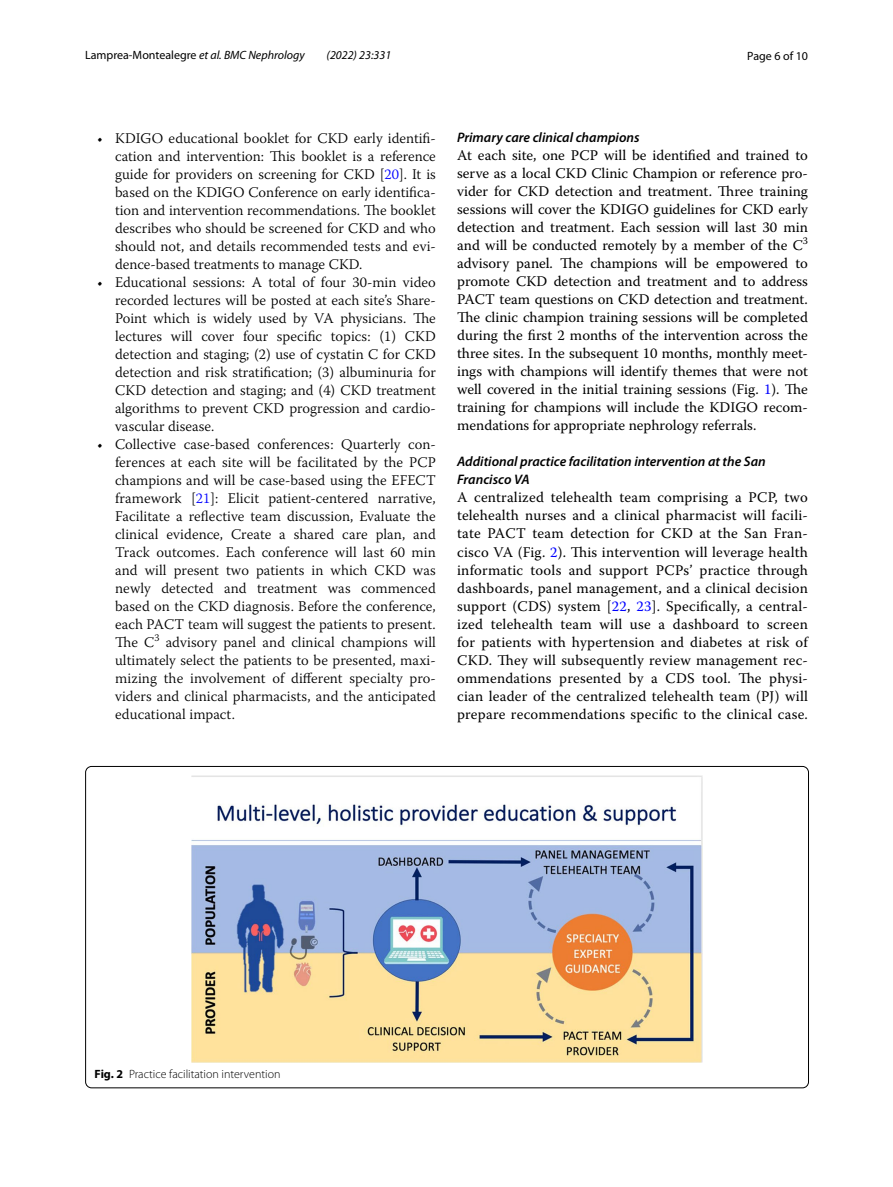
<style>
.page{position:relative;width:893px;height:1187px;background:#fff}
.page>*{position:absolute;margin:0;border:0;box-sizing:border-box;transform-origin:0 0}
.t1{font:300 14.7px/18px "Warnock Pro";color:#000;text-align:justify}
.t2{font:14.7px/18px "Warnock Pro";letter-spacing:.01em;color:#000;text-align:justify}
.t3{font:italic 600 13.8px/18px "Myriad Pro";color:#000}
.t4{font:12px "Myriad Pro";color:#000}
.t5{font:300 12px "Myriad Pro";color:#000}
.t6{font:italic 12px "Myriad Pro";color:#000}
.s1{font-style:italic}
.s2{color:#00f}
.s3{font-weight:700}
</style>
<div class="page">
<img style="left:192px;top:775px;width:510px;height:287px">
<p class="t4" style="left:85px;top:48px;width:221px">Lamprea‑Montealegre <span class="s1">et al. BMC Nephrology</span></p>
<p class="t6" style="left:327px;top:48px;width:66px">(2022) 23:331</p>
<p class="t4" style="left:747px;top:48px;width:62px">Page 6 of 10</p>
<p class="t1" style="left:115px;top:128px;width:322px;text-indent:-18px">• KDIGO educational booklet for CKD early identifi&shy;cation and intervention: This booklet is a reference guide for providers on screening for CKD [<span class="s2">20</span>]. It is based on the KDIGO Conference on early identifica&shy;tion and intervention recommendations. The booklet describes who should be screened for CKD and who should not, and details recommended tests and evi&shy;dence-based treatments to manage CKD.</p>
<p class="t1" style="left:115px;top:272px;width:322px;text-indent:-18px">• Educational sessions: A total of four 30-min video recorded lectures will be posted at each site’s Share-Point which is widely used by VA physicians. The lectures will cover four specific topics: (1) CKD detection and staging; (2) use of cystatin C for CKD detection and risk stratification; (3) albuminuria for CKD detection and staging; and (4) CKD treatment algorithms to prevent CKD progression and cardio&shy;vascular disease.</p>
<p class="t1" style="left:115px;top:434px;width:322px;text-indent:-18px">• Collective case-based conferences: Quarterly con&shy;ferences at each site will be facilitated by the PCP champions and will be case-based using the EFECT framework [<span class="s2">21</span>]: Elicit patient-centered narrative, Facilitate a reflective team discussion, Evaluate the clinical evidence, Create a shared care plan, and Track outcomes. Each conference will last 60 min and will present two patients in which CKD was newly detected and treatment was commenced based on the CKD diagnosis. Before the conference, each PACT team will suggest the patients to present.<br>The C<sup>3</sup> advisory panel and clinical champions will ultimately select the patients to be presented, maxi&shy;mizing the involvement of different specialty pro&shy;viders and clinical pharmacists, and the anticipated educational impact.</p>
<p class="t3" style="left:457px;top:128px;width:184px">Primary care clinical champions</p>
<p class="t2" style="left:457px;top:146px;width:352px">At each site, one PCP will be identified and trained to serve as a local CKD Clinic Champion or reference pro&shy;vider for CKD detection and treatment. Three training sessions will cover the KDIGO guidelines for CKD early detection and treatment. Each session will last 30 min and will be conducted remotely by a member of the C<sup>3 </sup>advisory panel. The champions will be empowered to promote CKD detection and treatment and to address PACT team questions on CKD detection and treatment.<br>The clinic champion training sessions will be completed during the first 2 months of the intervention across the three sites. In the subsequent 10 months, monthly meet&shy;ings with champions will identify themes that were not well covered in the initial training sessions (Fig. <span class="s2">1</span>). The training for champions will include the KDIGO recom&shy;mendations for appropriate nephrology referrals.</p>
<p class="t3" style="left:457px;top:452px;width:310px">Additional practice facilitation intervention at the San<br>Francisco VA</p>
<p class="t2" style="left:457px;top:488px;width:352px">A centralized telehealth team comprising a PCP, two telehealth nurses and a clinical pharmacist will facili&shy;tate PACT team detection for CKD at the San Fran&shy;cisco VA (Fig. <span class="s2">2</span>). This intervention will leverage health informatic tools and support PCPs’ practice through dashboards, panel management, and a clinical decision support (CDS) system [<span class="s2">22</span>, <span class="s2">23</span>]. Specifically, a central&shy;ized telehealth team will use a dashboard to screen for patients with hypertension and diabetes at risk of CKD. They will subsequently review management rec&shy;ommendations presented by a CDS tool. The physi&shy;cian leader of the centralized telehealth team (PJ) will prepare recommendations specific to the clinical case.</p>
<p class="t5" style="left:95px;top:1067px;width:187px"><span class="s3">Fig. 2</span> Practice facilitation intervention</p>
</div>
